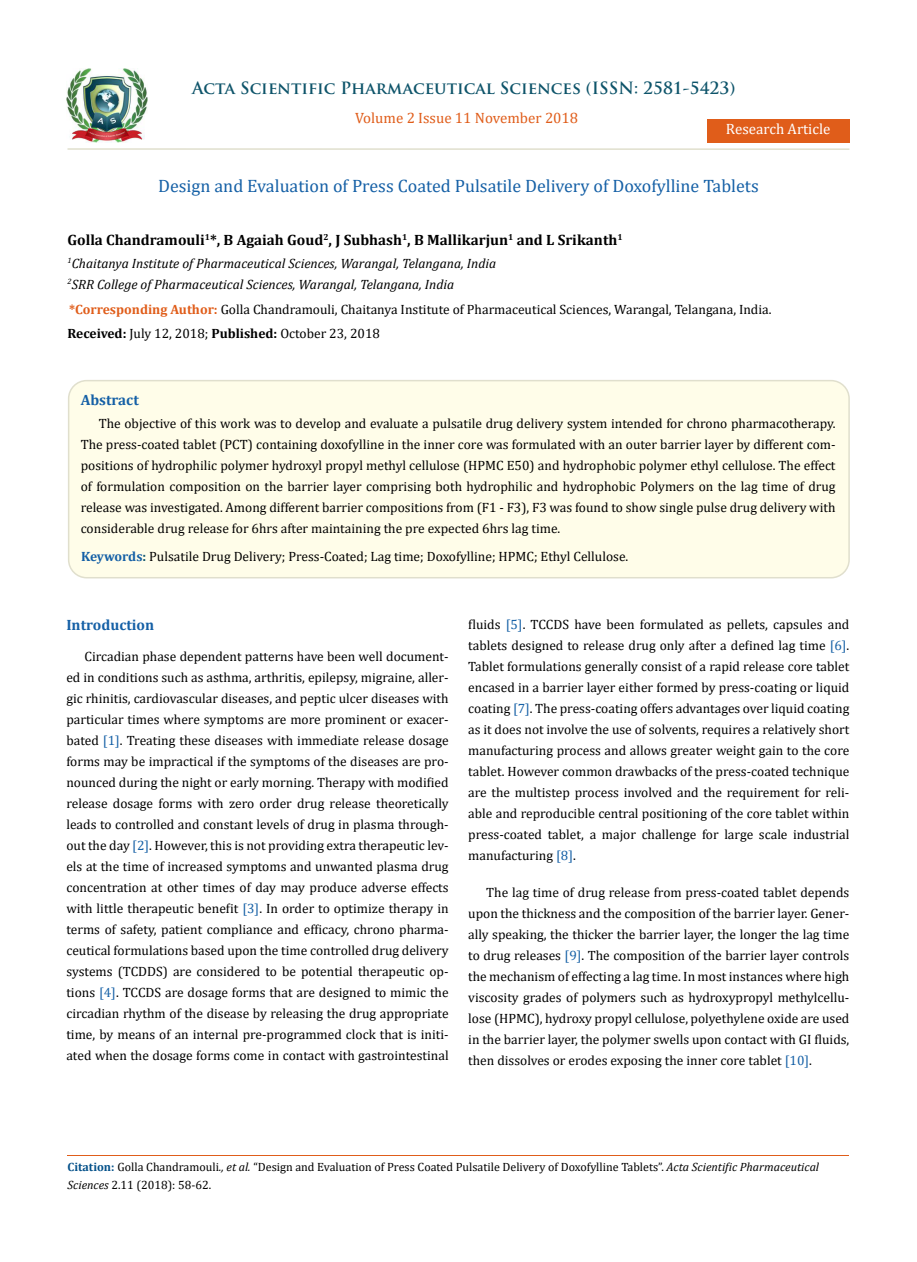
<style>
.page{position:relative;width:917px;height:1262px;background:#fff}
.page>*{position:absolute;margin:0;border:0;box-sizing:border-box;transform-origin:0 0}
.t1{font:18px "Cambria";color:#1560a6}
.t2{font:700 16.5px "Trajan Pro";color:#0e546a}
.t3{font:700 15px "Cambria";color:#000}
.t4{font:15px "Cambria";color:#e05d1a}
.t5{font:700 15px "Cambria";color:#1560a6}
.t6{font:15px "Cambria";color:#fff}
.t7{font:13.5px/21px "Cambria";color:#000;text-align:justify}
.t8{font:italic 13.5px/21px "Cambria";color:#000}
.t9{font:12px/18px "Cambria";color:#000}
.s1{font-weight:700;color:#e05d1a}
.s2{font-weight:700}
.s3{font-weight:700;color:#1560a6}
.s4{font-weight:700;color:#0e546a}
.s5{color:#1560a6}
.s6{font-weight:700;color:#035089}
.s7{font-style:italic}
</style>
<div class="page">
<img style="left:67px;top:68px;width:80px;height:74px">
<div style="left:707px;top:119px;width:142px;height:23px;background:#e05d1a"></div>
<div style="left:69px;top:380px;width:780px;height:198px;background:#fffde9;border-radius:18px"></div>
<div style="left:68px;top:380px;width:781px;height:198px;border:2px solid #e0dfcd;border-radius:18px"></div>
<hr style="left:67px;top:1155px;width:782px;height:1px;background:#e05d1a">
<hr style="left:67px;top:148px;width:782px;height:2px;background:#e0dfcd">
<p class="t2" style="left:192px;top:77px;width:545px">Acta Scientific Pharmaceutical Sciences (ISSN: 2581-5423)</p>
<p class="t4" style="left:355px;top:109px;width:224px">Volume 2 Issue 11 November 2018</p>
<p class="t6" style="left:726px;top:120px;width:106px">Research Article</p>
<h1 class="t1" style="left:158px;top:175px;width:602px">Design and Evaluation of Press Coated Pulsatile Delivery of Doxofylline Tablets</h1>
<p class="t3" style="left:67px;top:229px;width:556px">Golla Chandramouli<sup>1</sup>*, B Agaiah Goud<sup>2</sup>, J Subhash<sup>1</sup>, B Mallikarjun<sup>1</sup> and L Srikanth<sup>1</sup></p>
<p class="t8" style="left:67px;top:252px;width:430px"><sup>1</sup>Chaitanya Institute of Pharmaceutical Sciences, Warangal, Telangana, India<br><sup>2</sup>SRR College of Pharmaceutical Sciences, Warangal, Telangana, India</p>
<p class="t7" style="left:69px;top:299px;width:704px"><span class="s1">*Corresponding Author:</span> Golla Chandramouli, Chaitanya Institute of Pharmaceutical Sciences, Warangal, Telangana, India.</p>
<p class="t7" style="left:67px;top:323px;width:314px"><span class="s2">Received:</span> July 12, 2018; <span class="s2">Published:</span> October 23, 2018</p>
<p class="t5" style="left:81px;top:389px;width:60px">Abstract</p>
<p class="t7" style="left:81px;top:413px;width:756px;text-indent:18px">The objective of this work was to develop and evaluate a pulsatile drug delivery system intended for chrono pharmacotherapy.<br>The press-coated tablet (PCT) containing doxofylline in the inner core was formulated with an outer barrier layer by different com&shy;positions of hydrophilic polymer hydroxyl propyl methyl cellulose (HPMC E50) and hydrophobic polymer ethyl cellulose. The effect of formulation composition on the barrier layer comprising both hydrophilic and hydrophobic Polymers on the lag time of drug release was investigated. Among different barrier compositions from (F1 - F3), F3 was found to show single pulse drug delivery with considerable drug release for 6hrs after maintaining the pre expected 6hrs lag time.</p>
<p class="t7" style="left:81px;top:546px;width:549px"><span class="s3">Keywords</span><span class="s4">:</span> Pulsatile Drug Delivery; Press-Coated; Lag time; Doxofylline; HPMC; Ethyl Cellulose.</p>
<p class="t5" style="left:66px;top:614px;width:89px">Introduction</p>
<p class="t7" style="left:66px;top:646px;width:384px;text-indent:18px">Circadian phase dependent patterns have been well document&shy;ed in conditions such as asthma, arthritis, epilepsy, migraine, aller&shy;gic rhinitis, cardiovascular diseases, and peptic ulcer diseases with particular times where symptoms are more prominent or exacer&shy;bated <span class="s5">[1]</span>. Treating these diseases with immediate release dosage forms may be impractical if the symptoms of the diseases are pro&shy;nounced during the night or early morning. Therapy with modified release dosage forms with zero order drug release theoretically leads to controlled and constant levels of drug in plasma through&shy;out the day <span class="s5">[2]</span>. However, this is not providing extra therapeutic lev&shy;els at the time of increased symptoms and unwanted plasma drug concentration at other times of day may produce adverse effects with little therapeutic benefit <span class="s5">[3]</span>. In order to optimize therapy in terms of safety, patient compliance and efficacy, chrono pharma&shy;ceutical formulations based upon the time controlled drug delivery systems (TCDDS) are considered to be potential therapeutic op&shy;tions <span class="s5">[4]</span>. TCCDS are dosage forms that are designed to mimic the circadian rhythm of the disease by releasing the drug appropriate time, by means of an internal pre-programmed clock that is initi&shy;ated when the dosage forms come in contact with gastrointestinal</p>
<p class="t7" style="left:468px;top:613px;width:382px">fluids <span class="s5">[5]</span>. TCCDS have been formulated as pellets, capsules and tablets designed to release drug only after a defined lag time <span class="s5">[6]</span>.<br>Tablet formulations generally consist of a rapid release core tablet encased in a barrier layer either formed by press-coating or liquid coating <span class="s5">[7]</span>. The press-coating offers advantages over liquid coating as it does not involve the use of solvents, requires a relatively short manufacturing process and allows greater weight gain to the core tablet. However common drawbacks of the press-coated technique are the multistep process involved and the requirement for reli&shy;able and reproducible central positioning of the core tablet within press-coated tablet, a major challenge for large scale industrial manufacturing <span class="s5">[8]</span>.</p>
<p class="t7" style="left:468px;top:882px;width:382px;text-indent:18px">The lag time of drug release from press-coated tablet depends upon the thickness and the composition of the barrier layer. Gener&shy;ally speaking, the thicker the barrier layer, the longer the lag time to drug releases <span class="s5">[9]</span>. The composition of the barrier layer controls the mechanism of effecting a lag time. In most instances where high viscosity grades of polymers such as hydroxypropyl methylcellu&shy;lose (HPMC), hydroxy propyl cellulose, polyethylene oxide are used in the barrier layer, the polymer swells upon contact with GI fluids, then dissolves or erodes exposing the inner core tablet <span class="s5">[10]</span>.</p>
<p class="t9" style="left:67px;top:1158px;width:753px"><span class="s6">Citation:</span> Golla Chandramouli<span class="s7">., et al.</span> “Design and Evaluation of Press Coated Pulsatile Delivery of Doxofylline Tablets”. <span class="s7">Acta Scientific Pharmaceutical<br>Sciences</span> 2.11 (2018): 58-62.</p>
</div>
